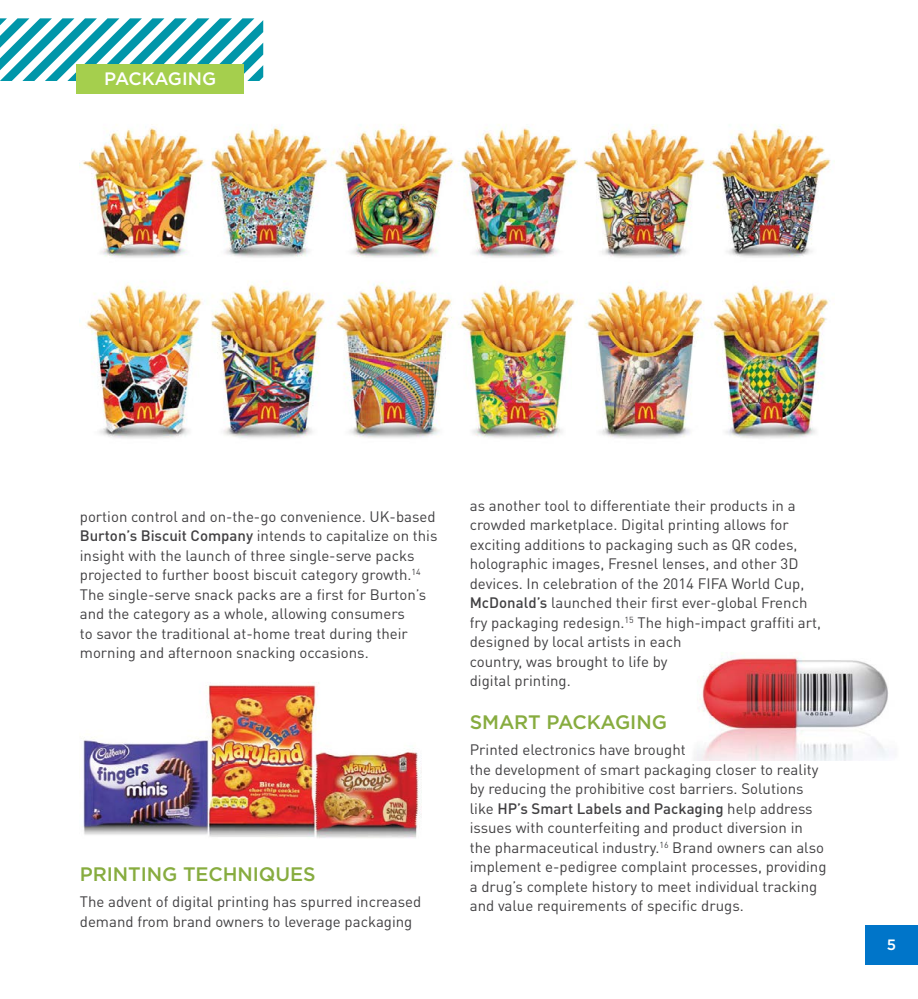
<style>
.page{position:relative;width:918px;height:999px;background:#fff}
.page>*{position:absolute;margin:0;border:0;box-sizing:border-box;transform-origin:0 0}
.t1{font:500 19.5px "Gotham";letter-spacing:-.005em;color:#87ac3f}
.t2{font:500 18px "Gotham";letter-spacing:-.005em;color:#fff}
.t3{font:15px/19.5px "DINOT";color:#414042}
.t4{font:500 15px "Gotham";color:#fff}
.s1{font-weight:500}
</style>
<div class="page">
<div style="left:865px;top:926px;width:53px;height:39px;background:#0075c9"></div>
<svg style="left:0;top:18px;width:263px;height:63px"></svg>
<img style="left:694px;top:657px;width:195px;height:103px">
<div style="left:76px;top:64px;width:168px;height:29px;background:#a5cf4d"></div>
<img style="left:80px;top:124px;width:751px;height:315px">
<img style="left:83px;top:682px;width:338px;height:156px">
<p class="t2" style="left:104px;top:68px;width:113px">PACKAGING</p>
<p class="t3" style="left:80px;top:506px;width:359px">portion control and on-the-go convenience. UK-based <span class="s1">Burton’s Biscuit Company</span> intends to capitalize on this insight with the launch of three single-serve packs projected to further boost biscuit category growth.<sup>14<br></sup>The single-serve snack packs are a first for Burton’s and the category as a whole, allowing consumers<br>to savor the traditional at-home treat during their morning and afternoon snacking occasions.</p>
<h1 class="t1" style="left:80px;top:863px;width:237px">PRINTING TECHNIQUES</h1>
<p class="t3" style="left:80px;top:891px;width:343px">The advent of digital printing has spurred increased demand from brand owners to leverage packaging</p>
<p class="t3" style="left:470px;top:495px;width:353px">as another tool to differentiate their products in a crowded marketplace. Digital printing allows for exciting additions to packaging such as QR codes, holographic images, Fresnel lenses, and other 3D devices. In celebration of the 2014 FIFA World Cup, <span class="s1">McDonald’s</span> launched their first ever-global French fry packaging redesign.<sup>15</sup> The high-impact graffiti art, designed by local artists in each<br>country, was brought to life by<br>digital printing.</p>
<h1 class="t1" style="left:470px;top:711px;width:199px">SMART PACKAGING</h1>
<p class="t3" style="left:470px;top:740px;width:358px">Printed electronics have brought<br>the development of smart packaging closer to reality by reducing the prohibitive cost barriers. Solutions like <span class="s1">HP’s Smart Labels and Packaging</span> help address issues with counterfeiting and product diversion in the pharmaceutical industry.<sup>16</sup> Brand owners can also implement e-pedigree complaint processes, providing a drug’s complete history to meet individual tracking and value requirements of specific drugs.</p>
<p class="t4" style="left:887px;top:936px;width:11px">5</p>
</div>
